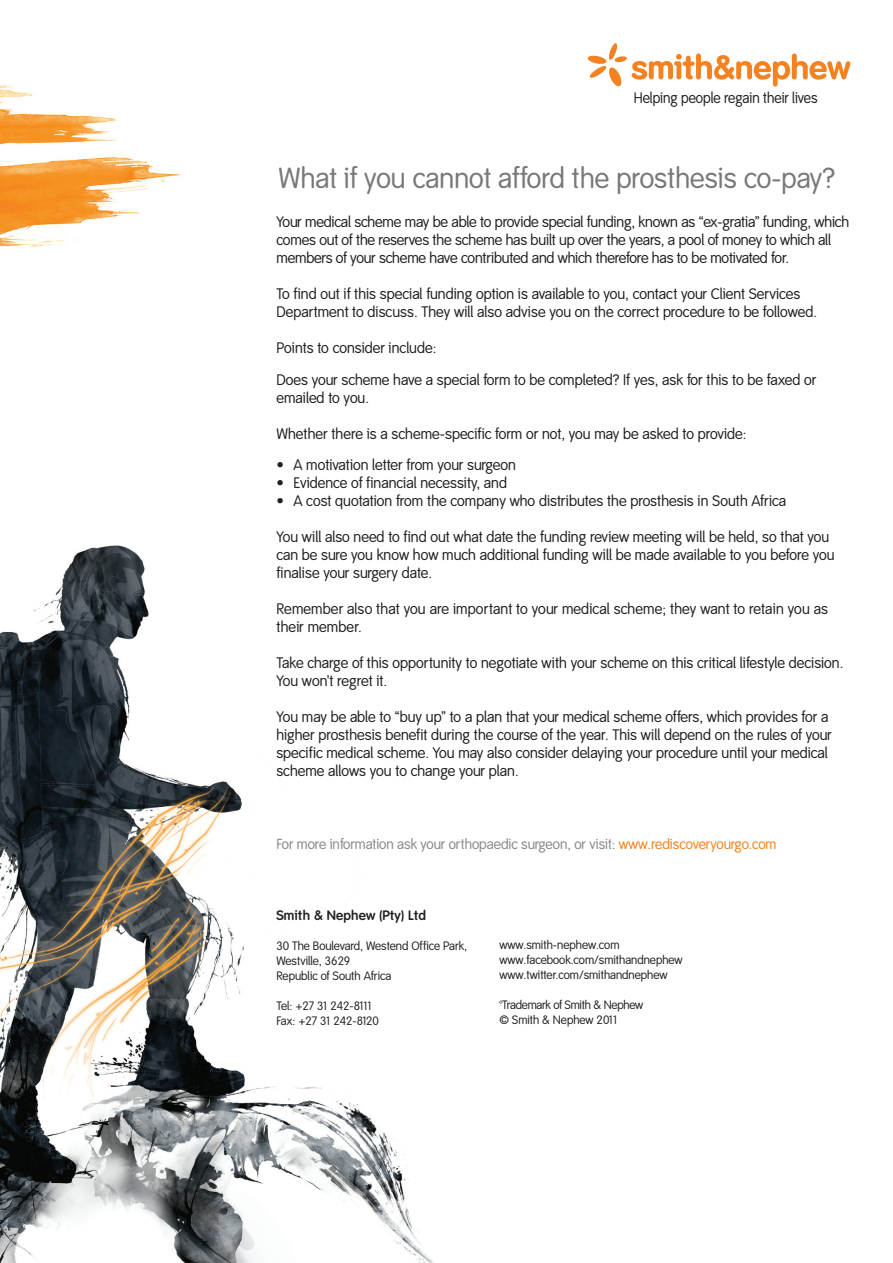
<style>
.page{position:relative;width:893px;height:1263px;background:#fff}
.page>*{position:absolute;margin:0;border:0;box-sizing:border-box;transform-origin:0 0}
.t1{font:28.5px "Smith&Nephew";letter-spacing:.005em;color:#76787b}
.t2{font:15px/18px "Smith&Nephew";letter-spacing:.005em;color:#231f20}
.t3{font:15px "Smith&Nephew";letter-spacing:.005em;color:#231f20;scale:.95 1}
.t4{font:14.25px "Smith&Nephew";color:#87898c}
.t5{font:700 13.5px "Smith&Nephew";letter-spacing:.01em;color:#231f20}
.t6{font:12px/15px "Smith&Nephew";color:#231f20}
.t7{font:12px/15px "Smith&Nephew";letter-spacing:-.02em;color:#231f20}
.s1{color:#f58220}
</style>
<div class="page">
<img style="left:0;top:545px;width:434px;height:718px">
<img style="left:0;top:85px;width:182px;height:162px">
<svg style="left:588px;top:43px;width:262px;height:44px"></svg>
<p class="t3" style="left:634px;top:89px;width:195px">Helping people regain their lives</p>
<h1 class="t1" style="left:279px;top:162px;width:558px">What if you cannot afford the prosthesis co-pay?</h1>
<p class="t2" style="left:276px;top:213px;width:574px">Your medical scheme may be able to provide special funding, known as “ex-gratia” funding, which comes out of the reserves the scheme has built up over the years, a pool of money to which all members of your scheme have contributed and which therefore has to be motivated for.</p>
<p class="t2" style="left:276px;top:285px;width:542px">To find out if this special funding option is available to you, contact your Client Services<br>Department to discuss. They will also advise you on the correct procedure to be followed.</p>
<p class="t2" style="left:276px;top:333px;width:541px;line-height:31.5px">Points to consider include:<br>Does your scheme have a special form to be completed? If yes, ask for this to be faxed or</p>
<p class="t2" style="left:276px;top:389px;width:94px">emailed to you.</p>
<p class="t2" style="left:276px;top:425px;width:472px">Whether there is a scheme-specific form or not, you may be asked to provide:</p>
<p class="t2" style="left:276px;top:456px;width:241px">• A motivation letter from your surgeon</p>
<p class="t2" style="left:276px;top:474px;width:232px">• Evidence of financial necessity, and</p>
<p class="t2" style="left:276px;top:492px;width:511px">• A cost quotation from the company who distributes the prosthesis in South Africa</p>
<p class="t2" style="left:276px;top:528px;width:559px">You will also need to find out what date the funding review meeting will be held, so that you can be sure you know how much additional funding will be made available to you before you finalise your surgery date.</p>
<p class="t2" style="left:276px;top:600px;width:553px">Remember also that you are important to your medical scheme; they want to retain you as their member.</p>
<p class="t2" style="left:276px;top:654px;width:569px">Take charge of this opportunity to negotiate with your scheme on this critical lifestyle decision.<br>You won’t regret it.</p>
<p class="t2" style="left:276px;top:708px;width:557px">You may be able to “buy up” to a plan that your medical scheme offers, which provides for a higher prosthesis benefit during the course of the year. This will depend on the rules of your specific medical scheme. You may also consider delaying your procedure until your medical scheme allows you to change your plan.</p>
<p class="t4" style="left:276px;top:836px;width:502px">For more information ask your orthopaedic surgeon, or visit: <span class="s1">www.rediscoveryourgo.com</span></p>
<p class="t5" style="left:276px;top:908px;width:151px">Smith &amp; Nephew (Pty) Ltd</p>
<p class="t6" style="left:276px;top:939px;width:192px">30 The Boulevard, Westend Office Park,<br>Westville, 3629<br>Republic of South Africa</p>
<p class="t6" style="left:276px;top:999px;width:104px">Tel: +27 31 242-8111<br>Fax: +27 31 242-8120</p>
<p class="t6" style="left:499px;top:937px;width:185px">www.smith-nephew.com www.facebook.com/smithandnephew www.twitter.com/smithandnephew</p>
<p class="t7" style="left:499px;top:997px;width:145px">™Trademark of Smith &amp; Nephew © Smith &amp; Nephew 2011</p>
</div>
